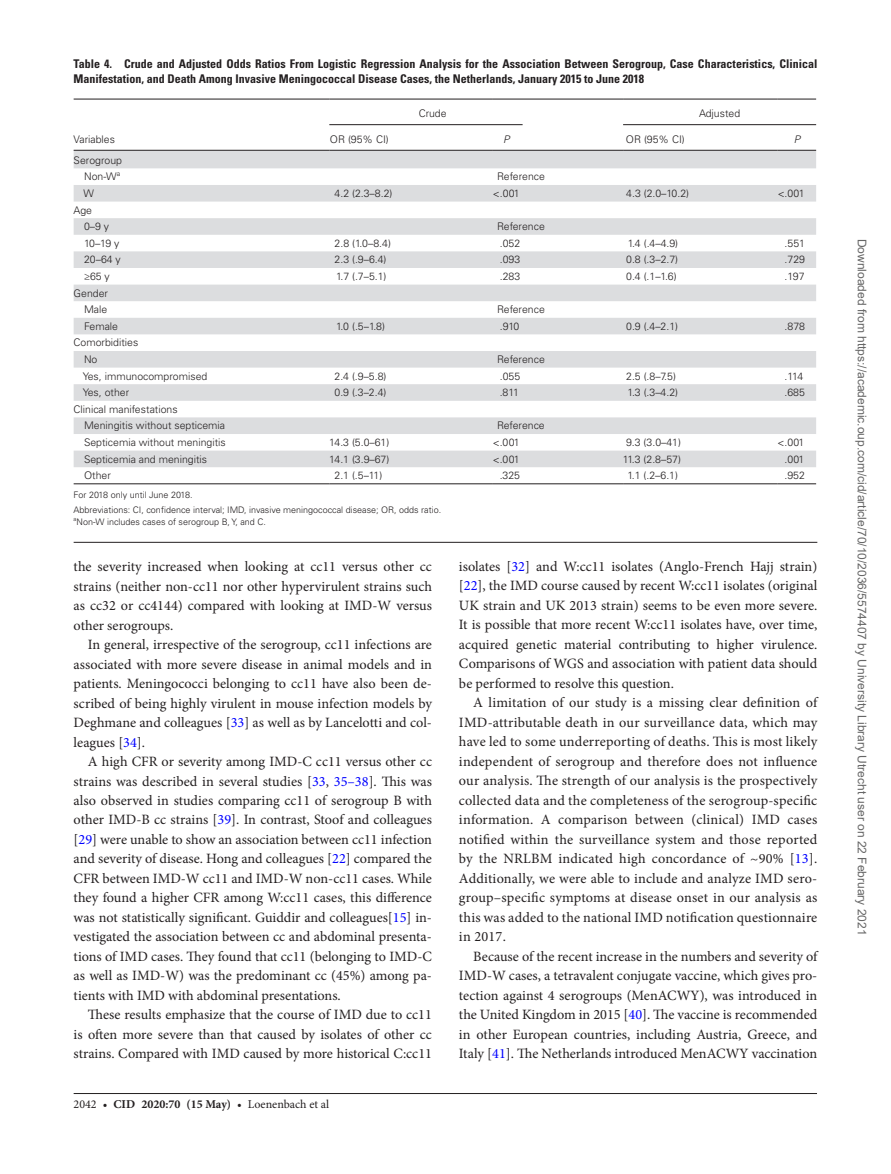
<style>
.page{position:relative;width:891px;height:1174px;background:#fff}
.page>*{position:absolute;margin:0;border:0;box-sizing:border-box;transform-origin:0 0}
.t1{font:14.25px/19.5px "Minion Pro";color:#231f20;text-align:justify}
.t2{font:700 condensed 12px/15px "Univers LT Std";color:#231f20}
.t3{font:12px "Arial";color:#666}
.t4{font:12px "Minion Pro";color:#231f20}
.t5{font:300 10.5px/16.6px "Univers LT Std";color:#231f20}
.t6{font:italic 300 10.5px "Univers LT Std";color:#231f20}
.t7{font:300 9px/15px "Univers LT Std";color:#231f20}
.s1{color:#00f}
.s2{font-weight:700}
</style>
<div class="page">
<hr style="left:74px;top:1093px;width:743px;height:1px;background:#231f20">
<hr style="left:74px;top:542px;width:743px;height:1px;background:#231f20">
<svg style="left:74px;top:151px;width:742px;height:316px;fill:#dcdddf"></svg>
<hr style="left:74px;top:99px;width:255px;height:1px;background:#231f20">
<hr style="left:329px;top:99px;width:164px;height:1px;background:#231f20">
<hr style="left:493px;top:99px;width:130px;height:1px;background:#231f20">
<hr style="left:623px;top:99px;width:155px;height:1px;background:#231f20">
<hr style="left:778px;top:99px;width:38px;height:1px;background:#231f20">
<hr style="left:74px;top:150px;width:255px;height:1px;background:#231f20">
<hr style="left:329px;top:150px;width:164px;height:1px;background:#231f20">
<hr style="left:493px;top:150px;width:130px;height:1px;background:#231f20">
<hr style="left:623px;top:150px;width:155px;height:1px;background:#231f20">
<hr style="left:778px;top:150px;width:38px;height:1px;background:#231f20">
<hr style="left:74px;top:483px;width:255px;height:1px;background:#231f20">
<hr style="left:329px;top:483px;width:164px;height:1px;background:#231f20">
<hr style="left:493px;top:483px;width:130px;height:1px;background:#231f20">
<hr style="left:623px;top:483px;width:155px;height:1px;background:#231f20">
<hr style="left:778px;top:483px;width:38px;height:1px;background:#231f20">
<hr style="left:329px;top:124px;width:194px;height:1px;background:#231f20">
<hr style="left:623px;top:124px;width:193px;height:1px;background:#231f20">
<p class="t2" style="left:74px;top:56px;width:745px">Table 4. Crude and Adjusted Odds Ratios From Logistic Regression Analysis for the Association Between Serogroup, Case Characteristics, Clinical<br>Manifestation, and Death Among Invasive Meningococcal Disease Cases, the Netherlands, January 2015 to June 2018</p>
<p class="t5" style="left:419px;top:105px;width:29px">Crude</p>
<p class="t5" style="left:699px;top:105px;width:43px">Adjusted</p>
<p class="t5" style="left:74px;top:131px;width:43px">Variables</p>
<p class="t5" style="left:330px;top:131px;width:60px">OR (95% CI)</p>
<p class="t6" style="left:503px;top:133px;width:8px">P</p>
<p class="t5" style="left:626px;top:131px;width:60px">OR (95% CI)</p>
<p class="t6" style="left:794px;top:133px;width:8px">P</p>
<p class="t5" style="left:74px;top:152px;width:50px;text-align:right">Serogroup<br>Non-W<sup>a</sup></p>
<p class="t5" style="left:497px;top:168px;width:49px">Reference</p>
<p class="t5" style="left:83px;top:185px;width:12px">W</p>
<p class="t5" style="left:335px;top:185px;width:59px">4.2 (2.3–8.2)</p>
<p class="t5" style="left:493px;top:185px;width:28px">&lt;.001</p>
<p class="t5" style="left:626px;top:185px;width:64px">4.3 (2.0–10.2)</p>
<p class="t5" style="left:778px;top:185px;width:28px">&lt;.001</p>
<p class="t5" style="left:84px;top:202px;width:27px;text-indent:-10px">Age<br>0–9 y</p>
<p class="t5" style="left:497px;top:218px;width:49px">Reference</p>
<p class="t5" style="left:84px;top:235px;width:37px">10–19 y</p>
<p class="t5" style="left:335px;top:235px;width:58px">2.8 (1.0–8.4)</p>
<p class="t5" style="left:500px;top:235px;width:22px">.052</p>
<p class="t5" style="left:628px;top:235px;width:52px">1.4 (.4–4.9)</p>
<p class="t5" style="left:785px;top:235px;width:22px">.551</p>
<p class="t5" style="left:84px;top:251px;width:38px">20–64 y</p>
<p class="t5" style="left:335px;top:251px;width:53px">2.3 (.9–6.4)</p>
<p class="t5" style="left:500px;top:251px;width:22px">.093</p>
<p class="t5" style="left:626px;top:251px;width:53px">0.8 (.3–2.7)</p>
<p class="t5" style="left:785px;top:251px;width:22px">.729</p>
<p class="t5" style="left:84px;top:268px;width:27px">≥65 y</p>
<p class="t5" style="left:336px;top:268px;width:52px">1.7 (.7–5.1)</p>
<p class="t5" style="left:500px;top:268px;width:22px">.283</p>
<p class="t5" style="left:626px;top:268px;width:52px">0.4 (.1–1.6)</p>
<p class="t5" style="left:785px;top:268px;width:21px">.197</p>
<p class="t5" style="left:74px;top:285px;width:36px;text-align:right">Gender<br>Male</p>
<p class="t5" style="left:497px;top:301px;width:49px">Reference</p>
<p class="t5" style="left:84px;top:318px;width:36px">Female</p>
<p class="t5" style="left:336px;top:318px;width:51px">1.0 (.5–1.8)</p>
<p class="t5" style="left:500px;top:318px;width:21px">.910</p>
<p class="t5" style="left:626px;top:318px;width:53px">0.9 (.4–2.1)</p>
<p class="t5" style="left:785px;top:318px;width:22px">.878</p>
<p class="t5" style="left:84px;top:334px;width:56px;text-indent:-10px">Comorbidities<br>No</p>
<p class="t5" style="left:497px;top:351px;width:49px">Reference</p>
<p class="t5" style="left:83px;top:368px;width:126px">Yes, immunocompromised</p>
<p class="t5" style="left:335px;top:368px;width:53px">2.4 (.9–5.8)</p>
<p class="t5" style="left:500px;top:368px;width:22px">.055</p>
<p class="t5" style="left:626px;top:368px;width:51px">2.5 (.8–7.5)</p>
<p class="t5" style="left:785px;top:368px;width:20px">.114</p>
<p class="t5" style="left:83px;top:384px;width:48px">Yes, other</p>
<p class="t5" style="left:335px;top:384px;width:53px">0.9 (.3–2.4)</p>
<p class="t5" style="left:500px;top:384px;width:21px">.811</p>
<p class="t5" style="left:628px;top:384px;width:52px">1.3 (.3–4.2)</p>
<p class="t5" style="left:785px;top:384px;width:22px">.685</p>
<p class="t5" style="left:84px;top:401px;width:143px;text-indent:-10px">Clinical manifestations<br>Meningitis without septicemia</p>
<p class="t5" style="left:497px;top:417px;width:49px">Reference</p>
<p class="t5" style="left:84px;top:434px;width:143px">Septicemia without meningitis</p>
<p class="t5" style="left:329px;top:434px;width:62px">14.3 (5.0–61)</p>
<p class="t5" style="left:493px;top:434px;width:28px">&lt;.001</p>
<p class="t5" style="left:626px;top:434px;width:56px">9.3 (3.0–41)</p>
<p class="t5" style="left:778px;top:434px;width:28px">&lt;.001</p>
<p class="t5" style="left:84px;top:451px;width:125px">Septicemia and meningitis</p>
<p class="t5" style="left:329px;top:451px;width:62px">14.1 (3.9–67)</p>
<p class="t5" style="left:493px;top:451px;width:28px">&lt;.001</p>
<p class="t5" style="left:623px;top:451px;width:60px">11.3 (2.8–57)</p>
<p class="t5" style="left:785px;top:451px;width:21px">.001</p>
<p class="t5" style="left:84px;top:467px;width:28px">Other</p>
<p class="t5" style="left:334px;top:467px;width:49px">2.1 (.5–11)</p>
<p class="t5" style="left:500px;top:467px;width:22px">.325</p>
<p class="t5" style="left:628px;top:467px;width:52px">1.1 (.2–6.1)</p>
<p class="t5" style="left:785px;top:467px;width:22px">.952</p>
<p class="t7" style="left:74px;top:487px;width:369px">For 2018 only until June 2018.<br>Abbreviations: CI, confidence interval; IMD, invasive meningococcal disease; OR, odds ratio.</p>
<p class="t7" style="left:74px;top:514px;width:194px"><sup>a</sup>Non-W includes cases of serogroup B, Y, and C.</p>
<p class="t1" style="left:74px;top:557px;width:360px">the severity increased when looking at cc11 versus other cc strains (neither non-cc11 nor other hypervirulent strains such as cc32 or cc4144) compared with looking at IMD-W versus other serogroups.</p>
<p class="t1" style="left:74px;top:635px;width:360px;text-indent:14px">In general, irrespective of the serogroup, cc11 infections are associated with more severe disease in animal models and in patients. Meningococci belonging to cc11 have also been de&shy;scribed of being highly virulent in mouse infection models by Deghmane and colleagues [<span class="s1">33</span>] as well as by Lancelotti and col&shy;leagues [<span class="s1">34</span>].</p>
<p class="t1" style="left:74px;top:752px;width:360px;text-indent:14px">A high CFR or severity among IMD-C cc11 versus other cc strains was described in several studies [<span class="s1">33</span>, <span class="s1">35–38</span>]. This was also observed in studies comparing cc11 of serogroup B with other IMD-B cc strains [<span class="s1">39</span>]. In contrast, Stoof and colleagues [<span class="s1">29</span>] were unable to show an association between cc11 infection and severity of disease. Hong and colleagues [<span class="s1">22</span>] compared the CFR between IMD-W cc11 and IMD-W non-cc11 cases. While they found a higher CFR among W:cc11 cases, this difference was not statistically significant. Guiddir and colleagues[<span class="s1">15</span>] in&shy;vestigated the association between cc and abdominal presenta&shy;tions of IMD cases. They found that cc11 (belonging to IMD-C as well as IMD-W) was the predominant cc (45%) among pa&shy;tients with IMD with abdominal presentations.</p>
<p class="t1" style="left:74px;top:1005px;width:360px;text-indent:14px">These results emphasize that the course of IMD due to cc11 is often more severe than that caused by isolates of other cc strains. Compared with IMD caused by more historical C:cc11</p>
<p class="t4" style="left:74px;top:1096px;width:257px">2042 • <span class="s2">cid 2020:70 (15 May)</span> • Loenenbach et al</p>
<p class="t1" style="left:459px;top:557px;width:360px">isolates [<span class="s1">32</span>] and W:cc11 isolates (Anglo-French Hajj strain) [<span class="s1">22</span>], the IMD course caused by recent W:cc11 isolates (original UK strain and UK 2013 strain) seems to be even more severe.<br>It is possible that more recent W:cc11 isolates have, over time, acquired genetic material contributing to higher virulence.<br>Comparisons of WGS and association with patient data should be performed to resolve this question.</p>
<p class="t1" style="left:459px;top:693px;width:360px;text-indent:14px">A limitation of our study is a missing clear definition of IMD-attributable death in our surveillance data, which may have led to some underreporting of deaths. This is most likely independent of serogroup and therefore does not influence our analysis. The strength of our analysis is the prospectively collected data and the completeness of the serogroup-specific information. A comparison between (clinical) IMD cases notified within the surveillance system and those reported by the NRLBM indicated high concordance of ~90% [<span class="s1">13</span>].<br>Additionally, we were able to include and analyze IMD sero&shy;group–specific symptoms at disease onset in our analysis as this was added to the national IMD notification questionnaire in 2017.</p>
<p class="t1" style="left:459px;top:947px;width:360px;text-indent:14px">Because of the recent increase in the numbers and severity of IMD-W cases, a tetravalent conjugate vaccine, which gives pro&shy;tection against 4 serogroups (MenACWY), was introduced in the United Kingdom in 2015 [<span class="s1">40</span>]. The vaccine is recommended in other European countries, including Austria, Greece, and Italy [<span class="s1">41</span>]. The Netherlands introduced MenACWY vaccination</p>
<p class="t3" style="left:866px;top:239px;width:698px;rotate:90deg">Downloaded from https://academic.oup.com/cid/article/70/10/2036/5574407 by University Library Utrecht user on 22 February 2021</p>
</div>
